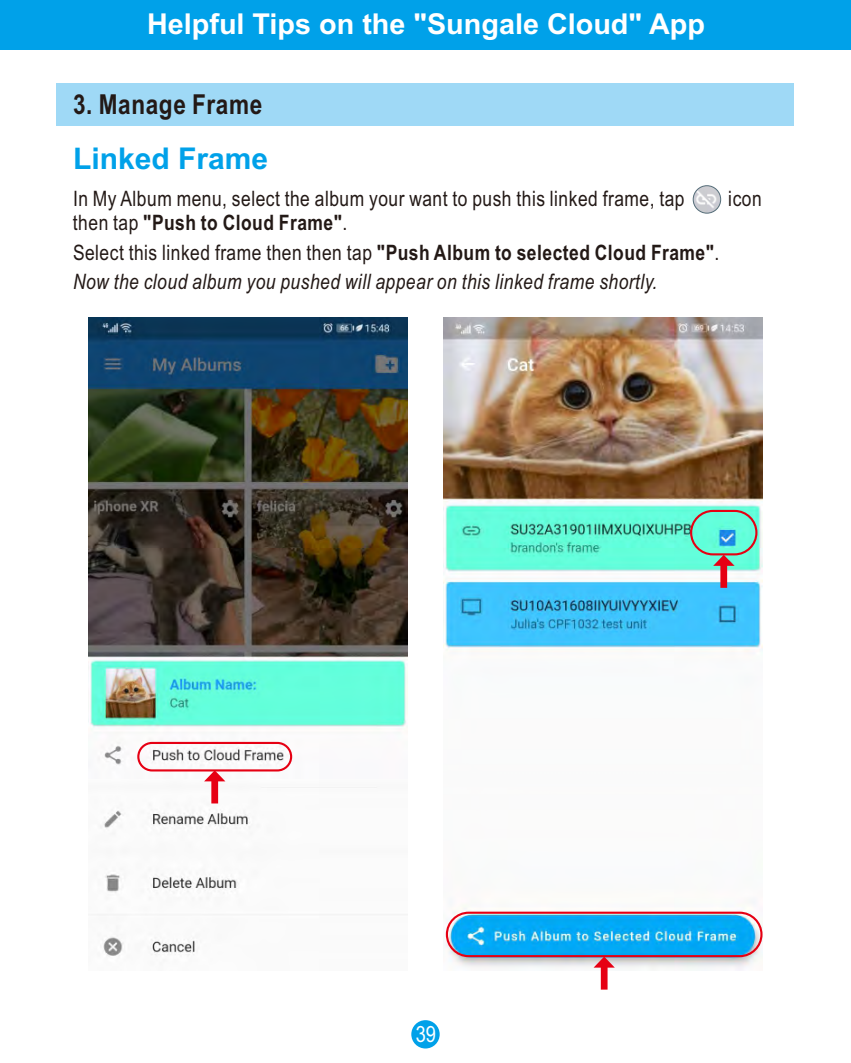
<style>
.page{position:relative;width:851px;height:1063px;background:#fff}
.page>*{position:absolute;margin:0;border:0;box-sizing:border-box;transform-origin:0 0}
.t1{font:700 30px "Arial";color:#00a1e9}
.t2{font:700 28.75px "Arial";color:#fff}
.t3{font:700 27.5px "Arial Narrow";letter-spacing:.025em;color:#231916}
.t4{font:22.5px "Arial Narrow";color:#fff}
.t5{font:italic 21.25px/29.5px "Arial Narrow";letter-spacing:.025em;color:#231916}
.t6{font:21.25px "Arial Narrow";letter-spacing:.025em;color:#231916}
.s1{font-style:normal}
.s2{font-weight:700;font-style:normal}
</style>
<div class="page">
<div style="left:57px;top:83px;width:737px;height:43px;background:#9fd9f6"></div>
<div style="left:411px;top:1020px;width:28px;height:29px;background:#00a1e9;border-radius:50%"></div>
<div style="left:0;top:0;width:850px;height:50px;background:#00a1e9"></div>
<img style="left:693px;top:186px;width:27px;height:27px;border-radius:50%">
<div style="left:692px;top:185px;width:28px;height:28px;border:1px solid #546c78;border-radius:50%"></div>
<img style="left:88px;top:318px;width:319px;height:638px">
<img style="left:443px;top:318px;width:319px;height:652px">
<div style="left:446px;top:912px;width:316px;height:45px;border:2px solid #e60013;border-radius:22px"></div>
<svg style="left:593px;top:957px;width:21px;height:33px"></svg>
<div style="left:690px;top:510px;width:67px;height:45px;border:2px solid #e60013;border-radius:22px"></div>
<svg style="left:713px;top:555px;width:21px;height:33px"></svg>
<div style="left:137px;top:742px;width:155px;height:30px;border:2px solid #e60013;border-radius:14px"></div>
<svg style="left:204px;top:770px;width:21px;height:33px"></svg>
<h2 class="t2" style="left:147px;top:13px;width:559px">Helpful Tips on the "Sungale Cloud" App</h2>
<p class="t3" style="left:73px;top:94px;width:191px">3. Manage Frame</p>
<h1 class="t1" style="left:73px;top:147px;width:197px">Linked Frame</h1>
<p class="t6" style="left:73px;top:190px;width:613px">In My Album menu, select the album your want to push this linked frame, tap</p>
<p class="t6" style="left:728px;top:190px;width:35px">icon</p>
<p class="t5" style="left:73px;top:210px;width:647px"><span class="s1">then tap</span> <span class="s2">"Push to Cloud Frame"</span><span class="s1">.<br>Select this linked frame then then tap</span> <span class="s2">"Push Album to selected Cloud Frame"</span><span class="s1">.<br></span>Now the cloud album you pushed will appear on this linked frame shortly.</p>
<p class="t4" style="left:415px;top:1026px;width:22px">39</p>
</div>
